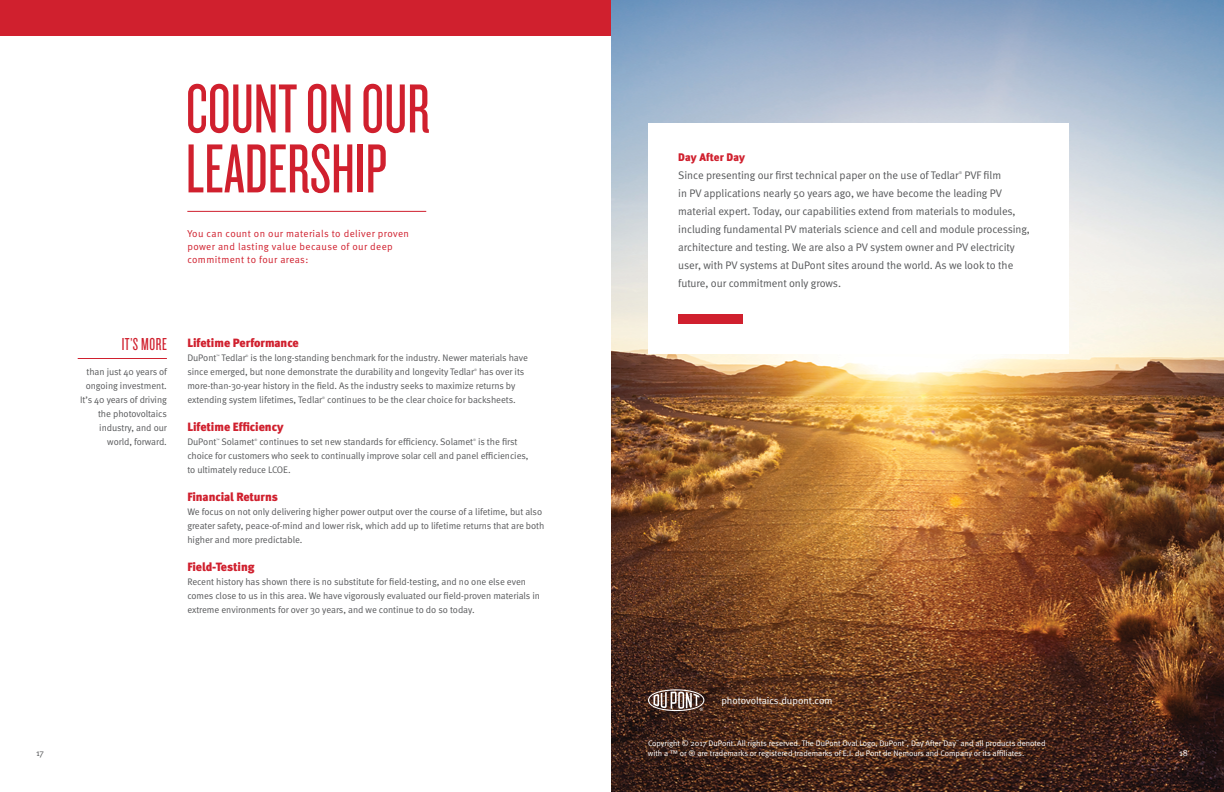
<style>
.page{position:relative;width:1224px;height:792px;background:#fff}
.page>*{position:absolute;margin:0;border:0;box-sizing:border-box;transform-origin:0 0}
.t1{font:72px/60px "Knockout 27 Junior Bantamwt";color:#d0202e}
.t2{font:18px "Knockout 27 Junior Bantamwt";letter-spacing:.03em;color:#d0202e}
.t3{font:900 12px "Meta";letter-spacing:-.005em;color:#d0202e}
.t4{font:11px/18px "Meta Normal";letter-spacing:-.005em;color:#58595b}
.t5{font:900 11px "Meta";letter-spacing:.01em;color:#d0202e}
.t6{font:10px/13px "Meta Normal";letter-spacing:.04em;color:#d0202e}
.t7{font:10px "Meta Normal";color:#fff}
.t8{font:9.5px/14px "Meta Normal";letter-spacing:-.005em;color:#58595b}
.t9{font:9px "Meta Normal";color:#58595b}
.t10{font:9px "Meta Normal";color:#fff}
.t11{font:8px/10px "Meta Normal";color:#fff}
.t12{font:3.8px "Meta Normal";color:#58595b}
.t13{font:3.3px "Meta Normal";color:#58595b}
.t14{font:2.8px "Meta Normal";color:#fff}
</style>
<div class="page">
<div style="left:0;top:0;width:613px;height:36px;background:#d0202e"></div>
<hr style="left:187px;top:211px;width:239px;height:1px;background:#d0202e">
<img style="left:612px;top:0;width:611px;height:791px">
<div style="left:648px;top:123px;width:421px;height:231px;background:#fff"></div>
<div style="left:678px;top:314px;width:65px;height:9px;background:#d0202e"></div>
<hr style="left:78px;top:358px;width:89px;height:1px;background:#d0202e">
<svg style="left:648px;top:689px;width:56px;height:22px"></svg>
<h1 class="t1" style="left:186px;top:77px;width:246px">COUNT ON OUR<br>LEADERSHIP</h1>
<p class="t6" style="left:187px;top:227px;width:223px">You can count on our materials to deliver proven power and lasting value because of our deep commitment to four areas:</p>
<h2 class="t2" style="left:122px;top:334px;width:47px">IT’S MORE</h2>
<p class="t8" style="left:80px;top:365px;width:88px;text-align:right">than just 40 years of ongoing investment.<br>It’s 40 years of driving the photovoltaics industry, and our world, forward.</p>
<p class="t3" style="left:187px;top:336px;width:113px">Lifetime Performance</p>
<p class="t8" style="left:187px;top:351px;width:31px">DuPont</p>
<p class="t13" style="left:216px;top:354px;width:5px">™</p>
<p class="t8" style="left:222px;top:351px;width:26px">Tedlar</p>
<p class="t13" style="left:246px;top:354px;width:4px">®</p>
<p class="t8" style="left:187px;top:351px;width:342px;text-indent:63px">is the long-standing benchmark for the industry. Newer materials have since emerged, but none demonstrate the durability and longevity Tedlar</p>
<p class="t8" style="left:187px;top:365px;width:339px;text-indent:292px">has over its more-than-30-year history in the field. As the industry seeks to maximize returns by extending system lifetimes, Tedlar</p>
<p class="t13" style="left:474px;top:368px;width:4px">®</p>
<p class="t13" style="left:322px;top:396px;width:4px">®</p>
<p class="t8" style="left:327px;top:393px;width:190px">continues to be the clear choice for backsheets.</p>
<p class="t3" style="left:187px;top:420px;width:98px">Lifetime Efficiency</p>
<p class="t8" style="left:187px;top:435px;width:31px">DuPont</p>
<p class="t13" style="left:216px;top:438px;width:5px">™</p>
<p class="t8" style="left:222px;top:435px;width:34px">Solamet</p>
<p class="t13" style="left:254px;top:438px;width:4px">®</p>
<p class="t8" style="left:259px;top:435px;width:215px">continues to set new standards for efficiency. Solamet</p>
<p class="t13" style="left:473px;top:438px;width:4px">®</p>
<p class="t8" style="left:187px;top:435px;width:343px;text-indent:291px">is the first choice for customers who seek to continually improve solar cell and panel efficiencies, to ultimately reduce LCOE.</p>
<p class="t3" style="left:187px;top:490px;width:92px">Financial Returns</p>
<p class="t8" style="left:187px;top:505px;width:359px">We focus on not only delivering higher power output over the course of a lifetime, but also greater safety, peace-of-mind and lower risk, which add up to lifetime returns that are both higher and more predictable.</p>
<p class="t3" style="left:187px;top:560px;width:69px">Field-Testing</p>
<p class="t8" style="left:187px;top:575px;width:354px">Recent history has shown there is no substitute for field-testing, and no one else even comes close to us in this area. We have vigorously evaluated our field-proven materials in extreme environments for over 30 years, and we continue to do so today.</p>
<p class="t9" style="left:36px;top:748px;width:10px">17</p>
<p class="t5" style="left:678px;top:151px;width:68px">Day After Day</p>
<p class="t4" style="left:678px;top:166px;width:282px">Since presenting our first technical paper on the use of Tedlar</p>
<p class="t12" style="left:959px;top:171px;width:5px">®</p>
<p class="t4" style="left:678px;top:166px;width:353px;text-indent:286px">PVF film<br>in PV applications nearly 50 years ago, we have become the leading PV material expert. Today, our capabilities extend from materials to modules, including fundamental PV materials science and cell and module processing, architecture and testing. We are also a PV system owner and PV electricity user, with PV systems at DuPont sites around the world. As we look to the future, our commitment only grows.</p>
<p class="t7" style="left:721px;top:695px;width:113px">photovoltaics.dupont.com</p>
<p class="t11" style="left:648px;top:738px;width:310px">Copyright © 2017 DuPont. All rights reserved. The DuPont Oval Logo, DuPont , Day After Day</p>
<p class="t11" style="left:648px;top:738px;width:399px;text-indent:313px">and all products denoted with a ™ or ® are trademarks or registered trademarks of E.I. du Pont de Nemours and Company or its affiliates.</p>
<p class="t14" style="left:904px;top:740px;width:4px">™</p>
<p class="t14" style="left:956px;top:740px;width:4px">™</p>
<p class="t10" style="left:1179px;top:748px;width:10px">18</p>
</div>
